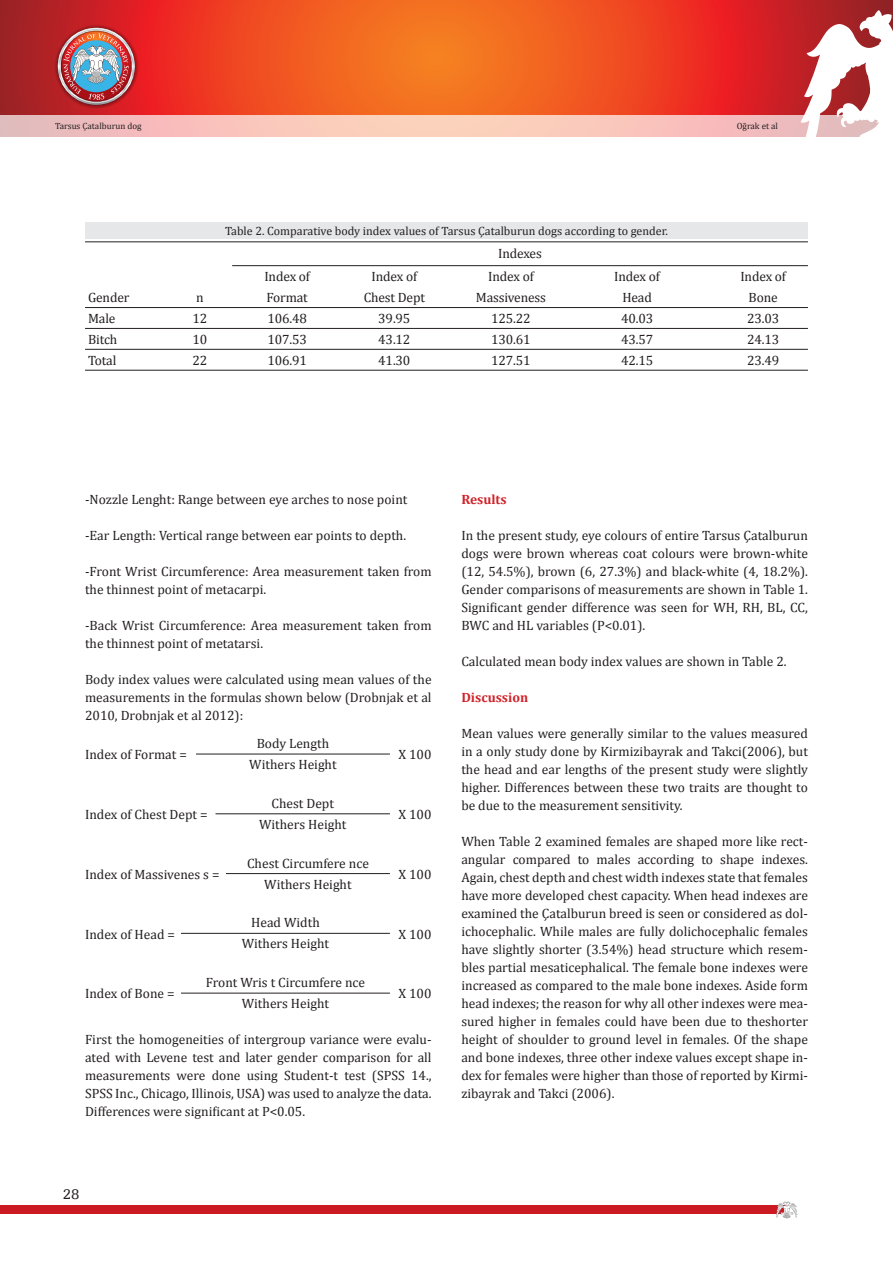
<style>
.page{position:relative;width:893px;height:1263px;background:#fff}
.page>*{position:absolute;margin:0;border:0;box-sizing:border-box;transform-origin:0 0}
.t1{font:15px "Humanist Slabserif 712 BT";color:#231f20}
.Standartım{font:13.5px/18px "Cambria";color:#231f20;text-align:justify}
.Standartım-2{font:700 13.5px "Cambria";color:#d1232a}
.t2{font:12px "Cambria";color:#231f20}
.t3{font:9px "Cambria";color:#231f20}
</style>
<div class="page">
<svg style="left:0;top:0;width:800px;height:115px;background:#e74822"></svg>
<svg style="left:0;top:115px;width:800px;height:21px;background:#f6c5bb"></svg>
<svg style="left:54px;top:24px;width:85px;height:85px"></svg>
<svg style="left:58px;top:28px;width:76px;height:76px;background:#c15d61"></svg>
<img style="left:61px;top:31px;width:71px;height:71px;border-radius:35px">
<div style="left:0;top:1205px;width:787px;height:9px;background:#cb1a21"></div>
<svg style="left:776px;top:1201px;width:21px;height:17px"></svg>
<svg style="left:800px;top:0;width:93px;height:137px"></svg>
<hr style="left:196px;top:754px;width:194px;height:1px;background:#231f20">
<hr style="left:181px;top:933px;width:209px;height:1px;background:#231f20">
<hr style="left:215px;top:813px;width:175px;height:1px;background:#231f20">
<hr style="left:226px;top:873px;width:164px;height:1px;background:#231f20">
<hr style="left:181px;top:993px;width:209px;height:1px;background:#231f20">
<div style="left:85px;top:222px;width:723px;height:17px;background:#e6e7e9"></div>
<hr style="left:85px;top:242px;width:723px;height:1px;background:#231f20">
<hr style="left:85px;top:307px;width:723px;height:1px;background:#231f20">
<hr style="left:232px;top:265px;width:576px;height:1px;background:#231f20">
<hr style="left:85px;top:328px;width:723px;height:1px;background:#231f20">
<hr style="left:85px;top:349px;width:723px;height:1px;background:#231f20">
<hr style="left:85px;top:370px;width:723px;height:1px;background:#231f20">
<p class="t3" style="left:55px;top:121px;width:88px">Tarsus Çatalburun dog</p>
<p class="t3" style="left:737px;top:121px;width:43px">Oğrak et al</p>
<p class="t2" style="left:225px;top:224px;width:444px">Table 2. Comparative body index values of Tarsus Çatalburun dogs according to gender.</p>
<p class="Standartım" style="left:88px;top:288px;width:43px">Gender</p>
<p class="Standartım" style="left:88px;top:309px;width:29px">Male</p>
<p class="Standartım" style="left:88px;top:330px;width:31px">Bitch</p>
<p class="Standartım" style="left:88px;top:351px;width:30px">Total</p>
<p class="Standartım" style="left:196px;top:288px;width:9px">n</p>
<p class="Standartım" style="left:192px;top:309px;width:16px">12</p>
<p class="Standartım" style="left:192px;top:330px;width:16px">10</p>
<p class="Standartım" style="left:192px;top:351px;width:16px">22</p>
<p class="Standartım" style="left:264px;top:267px;width:47px">Index of</p>
<p class="Standartım" style="left:267px;top:288px;width:43px">Format</p>
<p class="Standartım" style="left:267px;top:309px;width:41px">106.48</p>
<p class="Standartım" style="left:267px;top:330px;width:41px">107.53</p>
<p class="Standartım" style="left:267px;top:351px;width:41px">106.91</p>
<p class="Standartım" style="left:372px;top:267px;width:47px">Index of</p>
<p class="Standartım" style="left:364px;top:288px;width:63px">Chest Dept</p>
<p class="Standartım" style="left:378px;top:309px;width:34px">39.95</p>
<p class="Standartım" style="left:378px;top:330px;width:34px">43.12</p>
<p class="Standartım" style="left:378px;top:351px;width:34px">41.30</p>
<p class="Standartım" style="left:498px;top:244px;width:45px">Indexes</p>
<p class="Standartım" style="left:488px;top:267px;width:47px">Index of</p>
<p class="Standartım" style="left:476px;top:288px;width:72px">Massiveness</p>
<p class="Standartım" style="left:491px;top:309px;width:41px">125.22</p>
<p class="Standartım" style="left:491px;top:330px;width:41px">130.61</p>
<p class="Standartım" style="left:491px;top:351px;width:41px">127.51</p>
<p class="Standartım" style="left:614px;top:267px;width:47px">Index of</p>
<p class="Standartım" style="left:622px;top:288px;width:31px">Head</p>
<p class="Standartım" style="left:621px;top:309px;width:34px">40.03</p>
<p class="Standartım" style="left:621px;top:330px;width:34px">43.57</p>
<p class="Standartım" style="left:621px;top:351px;width:34px">42.15</p>
<p class="Standartım" style="left:740px;top:267px;width:47px">Index of</p>
<p class="Standartım" style="left:749px;top:288px;width:31px">Bone</p>
<p class="Standartım" style="left:747px;top:309px;width:34px">23.03</p>
<p class="Standartım" style="left:747px;top:330px;width:34px">24.13</p>
<p class="Standartım" style="left:747px;top:351px;width:34px">23.49</p>
<p class="Standartım" style="left:85px;top:490px;width:324px">-Nozzle Lenght: Range between eye arches to nose point</p>
<p class="Standartım" style="left:85px;top:526px;width:323px">-Ear Length: Vertical range between ear points to depth.</p>
<p class="Standartım" style="left:85px;top:562px;width:348px">-Front Wrist Circumference: Area measurement taken from the thinnest point of metacarpi.</p>
<p class="Standartım" style="left:85px;top:616px;width:348px">-Back Wrist Circumference: Area measurement taken from the thinnest point of metatarsi.</p>
<p class="Standartım" style="left:85px;top:670px;width:348px">Body index values were calculated using mean values of the measurements in the formulas shown below (Drobnjak et al 2010, Drobnjak et al 2012):</p>
<p class="Standartım" style="left:85px;top:746px;width:103px">Index of Format =</p>
<p class="Standartım" style="left:398px;top:746px;width:35px">X 100</p>
<p class="Standartım" style="left:249px;top:733px;width:89px;line-height:21px;text-align:center">Body Length<br>Withers Height</p>
<p class="Standartım" style="left:259px;top:793px;width:89px;line-height:21px;text-align:center">Chest Dept<br>Withers Height</p>
<p class="Standartım" style="left:85px;top:805px;width:124px">Index of Chest Dept =</p>
<p class="Standartım" style="left:398px;top:805px;width:35px">X 100</p>
<p class="Standartım" style="left:247px;top:852px;width:123px;line-height:21px;text-align:center">Chest Circumfere nce<br>Withers Height</p>
<p class="Standartım" style="left:85px;top:865px;width:136px">Index of Massivenes s =</p>
<p class="Standartım" style="left:398px;top:865px;width:35px">X 100</p>
<p class="Standartım" style="left:242px;top:912px;width:89px;line-height:21px;text-align:center">Head Width<br>Withers Height</p>
<p class="Standartım" style="left:85px;top:925px;width:91px">Index of Head =</p>
<p class="Standartım" style="left:398px;top:925px;width:35px">X 100</p>
<p class="Standartım" style="left:206px;top:972px;width:161px;line-height:21px;text-align:center">Front Wris t Circumfere nce<br>Withers Height</p>
<p class="Standartım" style="left:85px;top:1030px;width:348px">First the homogeneities of intergroup variance were evalu&shy;ated with Levene test and later gender comparison for all measurements were done using Student-t test (SPSS 14., SPSS Inc., Chicago, Illinois, USA) was used to analyze the data.<br>Differences were significant at P&lt;0.05.</p>
<p class="Standartım" style="left:85px;top:985px;width:91px">Index of Bone =</p>
<p class="Standartım" style="left:398px;top:985px;width:35px">X 100</p>
<p class="t1" style="left:63px;top:1184px;width:18px">28</p>
<p class="Standartım-2" style="left:461px;top:490px;width:47px">Results</p>
<p class="Standartım" style="left:461px;top:526px;width:348px">In the present study, eye colours of entire Tarsus Çatalburun dogs were brown whereas coat colours were brown-white (12, 54.5%), brown (6, 27.3%) and black-white (4, 18.2%).<br>Gender comparisons of measurements are shown in Table 1.<br>Significant gender difference was seen for WH, RH, BL, CC, BWC and HL variables (P&lt;0.01).</p>
<p class="Standartım" style="left:461px;top:652px;width:327px">Calculated mean body index values are shown in Table 2.</p>
<p class="Standartım-2" style="left:461px;top:688px;width:68px">Discussion</p>
<p class="Standartım" style="left:461px;top:724px;width:348px">Mean values were generally similar to the values measured in a only study done by Kirmizibayrak and Takci(2006), but the head and ear lengths of the present study were slightly higher. Differences between these two traits are thought to be due to the measurement sensitivity.</p>
<p class="Standartım" style="left:461px;top:832px;width:348px">When Table 2 examined females are shaped more like rect&shy;angular compared to males according to shape indexes.<br>Again, chest depth and chest width indexes state that females have more developed chest capacity. When head indexes are examined the Çatalburun breed is seen or considered as dol&shy;ichocephalic. While males are fully dolichocephalic females have slightly shorter (3.54%) head structure which resem&shy;bles partial mesaticephalical. The female bone indexes were increased as compared to the male bone indexes. Aside form head indexes; the reason for why all other indexes were mea&shy;sured higher in females could have been due to theshorter height of shoulder to ground level in females. Of the shape and bone indexes, three other indexe values except shape in&shy;dex for females were higher than those of reported by Kirmi&shy;zibayrak and Takci (2006).</p>
</div>
